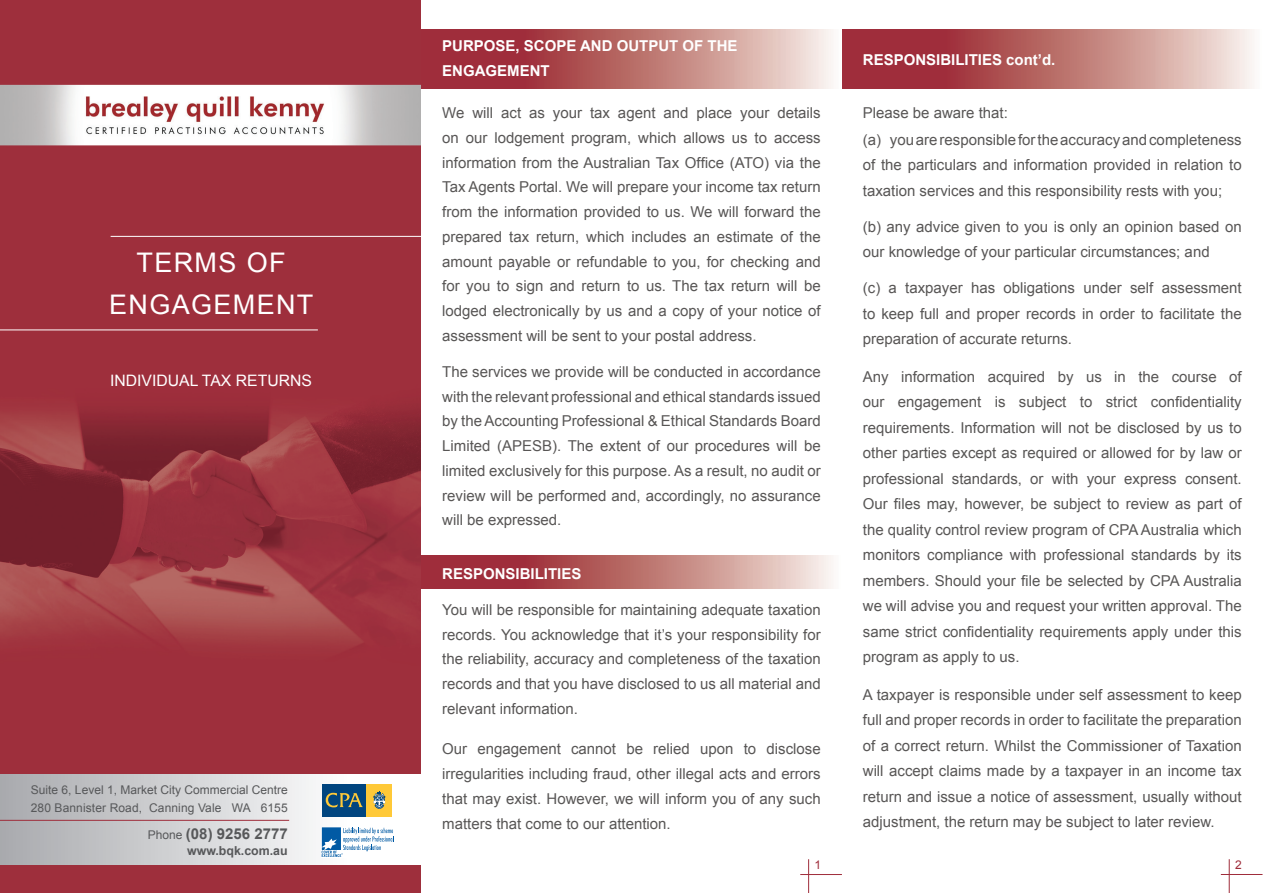
<style>
.page{position:relative;width:1263px;height:893px;background:#fff}
.page>*{position:absolute;margin:0;border:0;box-sizing:border-box;transform-origin:0 0}
.t1{font:27px "Arial";letter-spacing:.05em;color:#fff}
.t2{font:15.75px "Arial";color:#fff}
.t3{font:15px/24.8px "Arial";color:#585655;text-align:justify}
.t4{font:700 15px/25.5px "Arial";color:#fff}
.t5{font:700 15px "Arial";color:#57585a}
.t6{font:700 12.3px "Arial";color:#57585a}
.t7{font:12px "Arial";color:#57585a}
.t8{font:12px "Arial";color:#9f2d3b}
.s1{font-weight:400;font-size:12px}
</style>
<div class="page">
<img style="left:0;top:0;width:421px;height:893px">
<div style="left:0;top:775px;width:442px;height:89px;background:linear-gradient(to right,#aaabaf,#fff)"></div>
<hr style="left:0;top:820px;width:289px;height:1px;background:#9f2d3b">
<hr style="left:0;top:330px;width:318px;height:1px;background:#fff">
<hr style="left:111px;top:236px;width:310px;height:1px;background:#fff">
<div style="left:322px;top:784px;width:44px;height:32px;background:#01457f"></div>
<div style="left:366px;top:784px;width:26px;height:32px;background:#ffc938"></div>
<svg style="left:326px;top:793px;width:37px;height:14px"></svg>
<svg style="left:373px;top:792px;width:13px;height:17px"></svg>
<svg style="left:321px;top:827px;width:73px;height:31px"></svg>
<svg style="left:322px;top:827px;width:72px;height:30px"></svg>
<svg style="left:421px;top:30px;width:412px;height:58px;background:#bd7374"></svg>
<hr style="left:800px;top:874px;width:42px;height:1px;background:#9f2d3b">
<hr style="left:808px;top:859px;width:1px;height:34px;background:#9f2d3b">
<svg style="left:421px;top:555px;width:412px;height:34px;background:#bd7374"></svg>
<svg style="left:842px;top:30px;width:412px;height:58px;background:#bd7374"></svg>
<hr style="left:1221px;top:874px;width:41px;height:1px;background:#9f2d3b">
<hr style="left:1229px;top:859px;width:1px;height:34px;background:#9f2d3b">
<p class="t1" style="left:137px;top:244px;width:150px">TERMS OF</p>
<p class="t1" style="left:109px;top:286px;width:206px">ENGAGEMENT</p>
<p class="t2" style="left:110px;top:370px;width:180px">Indivi dual Tax Returns</p>
<p class="t7" style="left:31px;top:782px;width:258px">Suite 6, Level 1, Market City Commercial Centre</p>
<p class="t7" style="left:31px;top:800px;width:258px">280 Bannister Road, Canning Vale WA 6155</p>
<p class="t5" style="left:148px;top:824px;width:141px"><span class="s1">Phone</span> (08) 9256 2777</p>
<p class="t6" style="left:187px;top:843px;width:102px">WWW.BQK.COM.AU</p>
<p class="t4" style="left:442px;top:33px;width:297px">PURPOSE, SCOPE AND OUTPUT OF THE<br>ENGAGEMENT</p>
<p class="t3" style="left:442px;top:101px;width:380px">We will act as your tax agent and place your details on our lodgement program, which allows us to access information from the Australian Tax Office (ATO) via the Tax Agents Portal. We will prepare your income tax return from the information provided to us. We will forward the prepared tax return, which includes an estimate of the amount payable or refundable to you, for checking and for you to sign and return to us. The tax return will be lodged electronically by us and a copy of your notice of assessment will be sent to your postal address.</p>
<p class="t3" style="left:442px;top:359px;width:380px">The services we provide will be conducted in accordance with the relevant professional and ethical standards issued by the Accounting Professional &amp; Ethical Standards Board Limited (APESB). The extent of our procedures will be limited exclusively for this purpose. As a result, no audit or review will be performed and, accordingly, no assurance will be expressed.</p>
<p class="t4" style="left:442px;top:561px;width:141px">RESPONSIBILITIES</p>
<p class="t3" style="left:442px;top:597px;width:380px">You will be responsible for maintaining adequate taxation records. You acknowledge that it’s your responsibility for the reliability, accuracy and completeness of the taxation records and that you have disclosed to us all material and relevant information.</p>
<p class="t3" style="left:442px;top:737px;width:380px">Our engagement cannot be relied upon to disclose irregularities including fraud, other illegal acts and errors that may exist. However, we will inform you of any such matters that come to our attention.</p>
<p class="t8" style="left:814px;top:857px;width:8px">1</p>
<p class="t4" style="left:863px;top:48px;width:194px">RESPONSIBILITIES CONT’D.</p>
<p class="t3" style="left:863px;top:100px;width:147px">Please be aware that:</p>
<p class="t3" style="left:863px;top:127px;width:380px;line-height:25.5px">(a) you are responsible for the accuracy and completeness of the particulars and information provided in relation to taxation services and this responsibility rests with you;</p>
<p class="t3" style="left:863px;top:214px;width:380px;line-height:25.5px">(b) any advice given to you is only an opinion based on our knowledge of your particular circumstances; and</p>
<p class="t3" style="left:863px;top:275px;width:380px;line-height:25.5px">(c) a taxpayer has obligations under self assessment to keep full and proper records in order to facilitate the preparation of accurate returns.</p>
<p class="t3" style="left:863px;top:364px;width:380px;line-height:25.5px">Any information acquired by us in the course of our engagement is subject to strict confidentiality requirements. Information will not be disclosed by us to other parties except as required or allowed for by law or professional standards, or with your express consent.<br>Our files may, however, be subject to review as part of the quality control review program of CPA Australia which monitors compliance with professional standards by its members. Should your file be selected by CPA Australia we will advise you and request your written approval. The same strict confidentiality requirements apply under this program as apply to us.</p>
<p class="t3" style="left:863px;top:682px;width:380px;line-height:25.5px">A taxpayer is responsible under self assessment to keep full and proper records in order to facilitate the preparation of a correct return. Whilst the Commissioner of Taxation will accept claims made by a taxpayer in an income tax return and issue a notice of assessment, usually without adjustment, the return may be subject to later review.</p>
<p class="t8" style="left:1235px;top:857px;width:8px">2</p>
</div>
